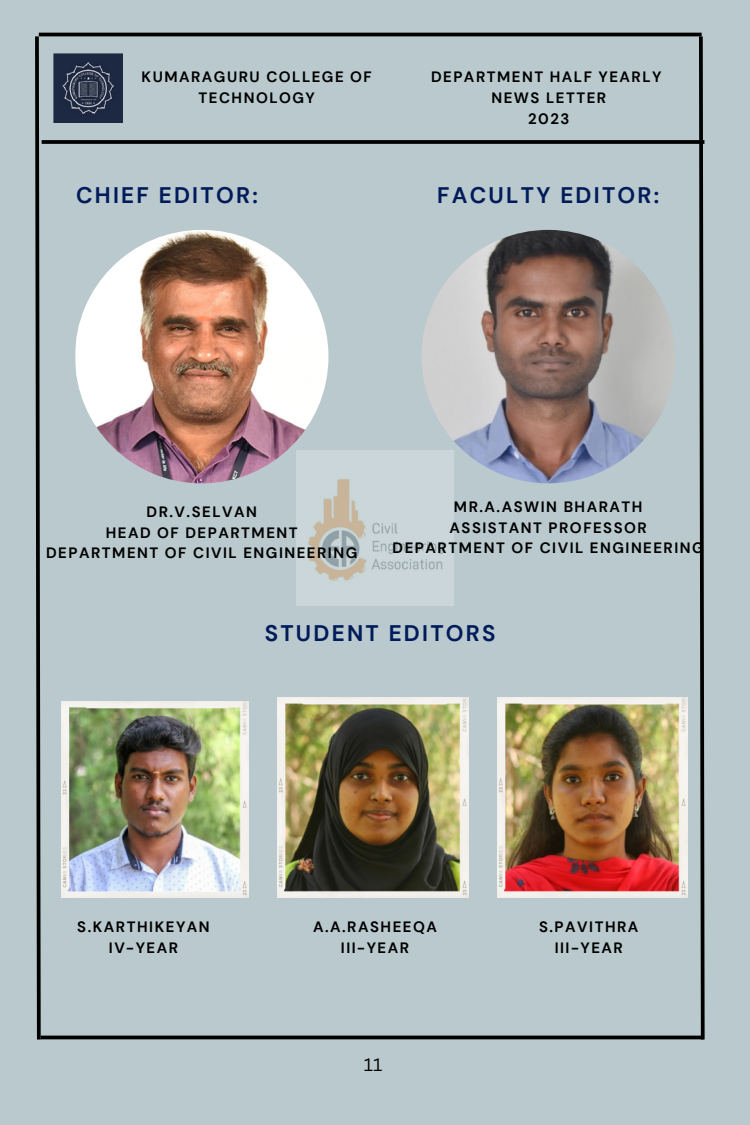
<style>
.page{position:relative;width:750px;height:1125px;background:#b9c9cd}
.page>*{position:absolute;margin:0;border:0;box-sizing:border-box;transform-origin:0 0}
.t1{font:700 22.5px "DM Sans";letter-spacing:.1em;color:#001b59}
.t2{font:17.5px "Canva Sans";color:#000}
.t3{font:700 15px/20.6px "DM Sans";letter-spacing:.1em;color:#000;text-align:center}
</style>
<div class="page">
<hr style="left:39px;top:33px;width:663px;height:3px;background:#000">
<svg style="left:35px;top:33px;width:8px;height:1007px"></svg>
<hr style="left:41px;top:1036px;width:663px;height:3px;background:#000">
<svg style="left:697px;top:33px;width:8px;height:1007px"></svg>
<svg style="left:42px;top:140px;width:662px;height:4px;background:#0a0b0c"></svg>
<img style="left:54px;top:53px;width:69px;height:70px">
<img style="left:296px;top:451px;width:157px;height:155px">
<img style="left:75px;top:230px;width:253px;height:253px;border-radius:50%">
<img style="left:422px;top:230px;width:253px;height:253px;border-radius:50%">
<img style="left:62px;top:701px;width:187px;height:197px">
<img style="left:278px;top:697px;width:190px;height:201px">
<img style="left:497px;top:697px;width:191px;height:201px">
<p class="t3" style="left:142px;top:67px;width:232px">KUMARAGURU COLLEGE OF<br>TECHNOLOGY</p>
<p class="t3" style="left:431px;top:67px;width:232px">DEPARTMENT HALF YEARLY</p>
<p class="t3" style="left:491px;top:87px;width:116px">NEWS LETTER</p>
<p class="t3" style="left:528px;top:108px;width:43px">2023</p>
<p class="t1" style="left:76px;top:181px;width:183px">CHIEF EDITOR:</p>
<p class="t1" style="left:437px;top:181px;width:224px">FACULTY EDITOR:</p>
<p class="t3" style="left:147px;top:502px;width:112px">DR.V.SELVAN</p>
<p class="t3" style="left:106px;top:522px;width:193px">HEAD OF DEPARTMENT</p>
<p class="t3" style="left:46px;top:543px;width:313px">DEPARTMENT OF CIVIL ENGINEERING</p>
<p class="t3" style="left:454px;top:497px;width:190px">MR.A.ASWIN BHARATH</p>
<p class="t3" style="left:450px;top:517px;width:199px">ASSISTANT PROFESSOR</p>
<p class="t3" style="left:393px;top:538px;width:313px">DEPARTMENT OF CIVIL ENGINEERING</p>
<p class="t1" style="left:265px;top:618px;width:232px">STUDENT EDITORS</p>
<p class="t3" style="left:77px;top:916px;width:134px">S.KARTHIKEYAN</p>
<p class="t3" style="left:109px;top:937px;width:71px">IV-YEAR</p>
<p class="t3" style="left:313px;top:916px;width:125px">A.A.RASHEEQA</p>
<p class="t3" style="left:341px;top:937px;width:70px">III-YEAR</p>
<p class="t2" style="left:364px;top:1053px;width:20px">11</p>
<p class="t3" style="left:539px;top:916px;width:101px">S.PAVITHRA</p>
<p class="t3" style="left:555px;top:937px;width:70px">III-YEAR</p>
</div>
